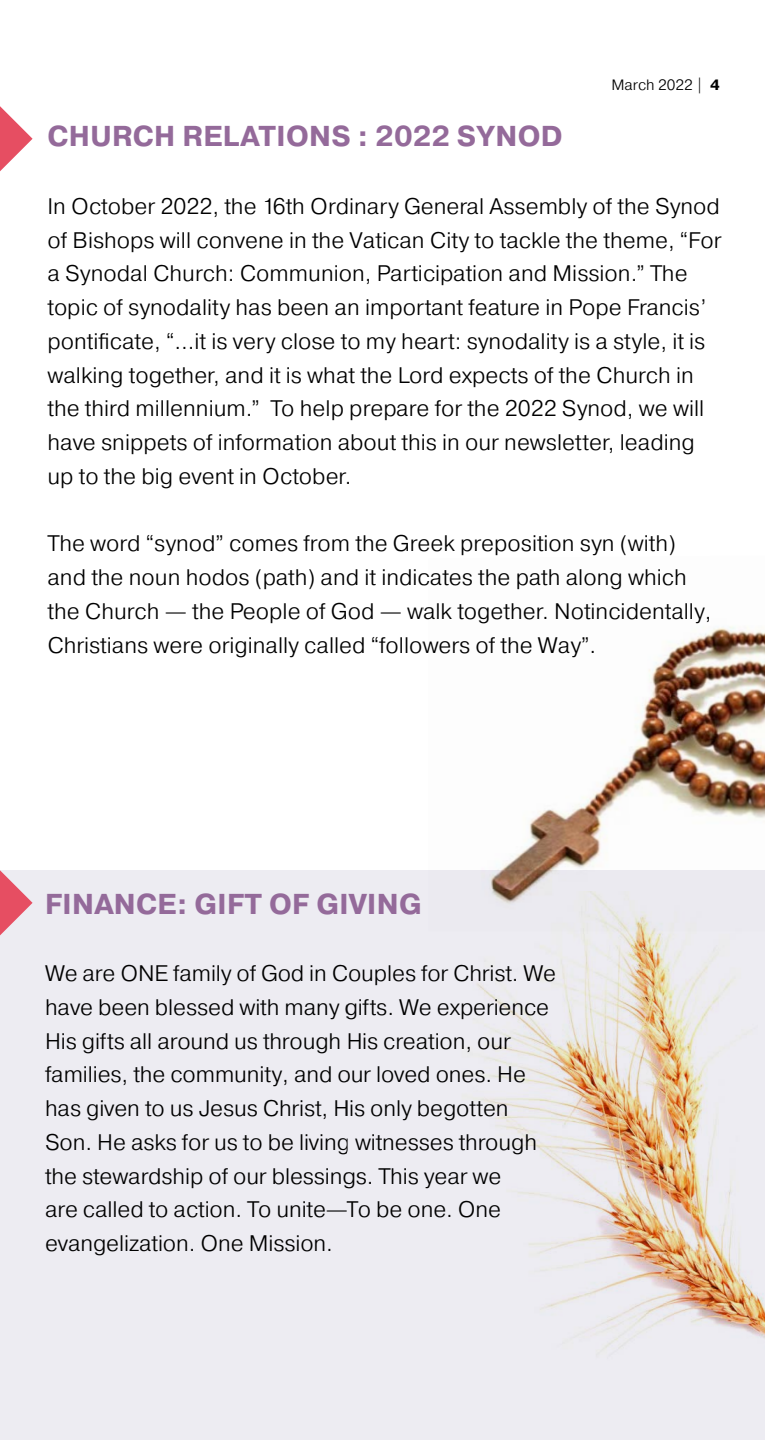
<style>
.page{position:relative;width:765px;height:1440px;background:#fff}
.page>*{position:absolute;margin:0;border:0;box-sizing:border-box;transform-origin:0 0}
.t1{font:700 28.75px "Pragmatica";letter-spacing:.01em;color:#946a9a}
.t2{font:300 22.5px/33.8px "Pragmatica";color:#000}
.t3{font:300 15px "Pragmatica";color:#000}
.s1{font-weight:700}
</style>
<div class="page">
<div style="left:0;top:870px;width:765px;height:570px;background:#edecf2"></div>
<img style="left:490px;top:626px;width:275px;height:265px">
<svg style="left:0;top:870px;width:33px;height:65px"></svg>
<svg style="left:0;top:106px;width:33px;height:65px"></svg>
<img style="left:467px;top:891px;width:298px;height:460px">
<svg style="left:764px;top:917px;width:1px;height:65px"></svg>
<p class="t1" style="left:48px;top:118px;width:517px">CHURCH RELATIONS : 2022 SYNOD</p>
<p class="t3" style="left:611px;top:75px;width:110px">March 2022 | <span class="s1">4</span></p>
<p class="t2" style="left:47px;top:189px;width:676px">In October 2022, the 16th Ordinary General Assembly of the Synod of Bishops will convene in the Vatican City to tackle the theme, “For a Synodal Church: Communion, Participation and Mission.” The topic of synodality has been an important feature in Pope Francis’ pontificate, “...it is very close to my heart: synodality is a style, it is walking together, and it is what the Lord expects of the Church in the third millennium.” To help prepare for the 2022 Synod, we will have snippets of information about this in our newsletter, leading up to the big event in October.</p>
<p class="t2" style="left:47px;top:526px;width:666px">The word “synod” comes from the Greek preposition syn (with) and the noun hodos (path) and it indicates the path along which the Church — the People of God — walk together. Notincidentally, Christians were originally called “followers of the Way”.</p>
<p class="t1" style="left:45px;top:885px;width:378px">FINANCE: GIFT OF GIVING</p>
<p class="t2" style="left:45px;top:956px;width:513px">We are ONE family of God in Couples for Christ. We have been blessed with many gifts. We experience His gifts all around us through His creation, our families, the community, and our loved ones. He has given to us Jesus Christ, His only begotten Son. He asks for us to be living witnesses through the stewardship of our blessings. This year we<br>are called to action. To unite—To be one. One evangelization. One Mission.</p>
</div>
